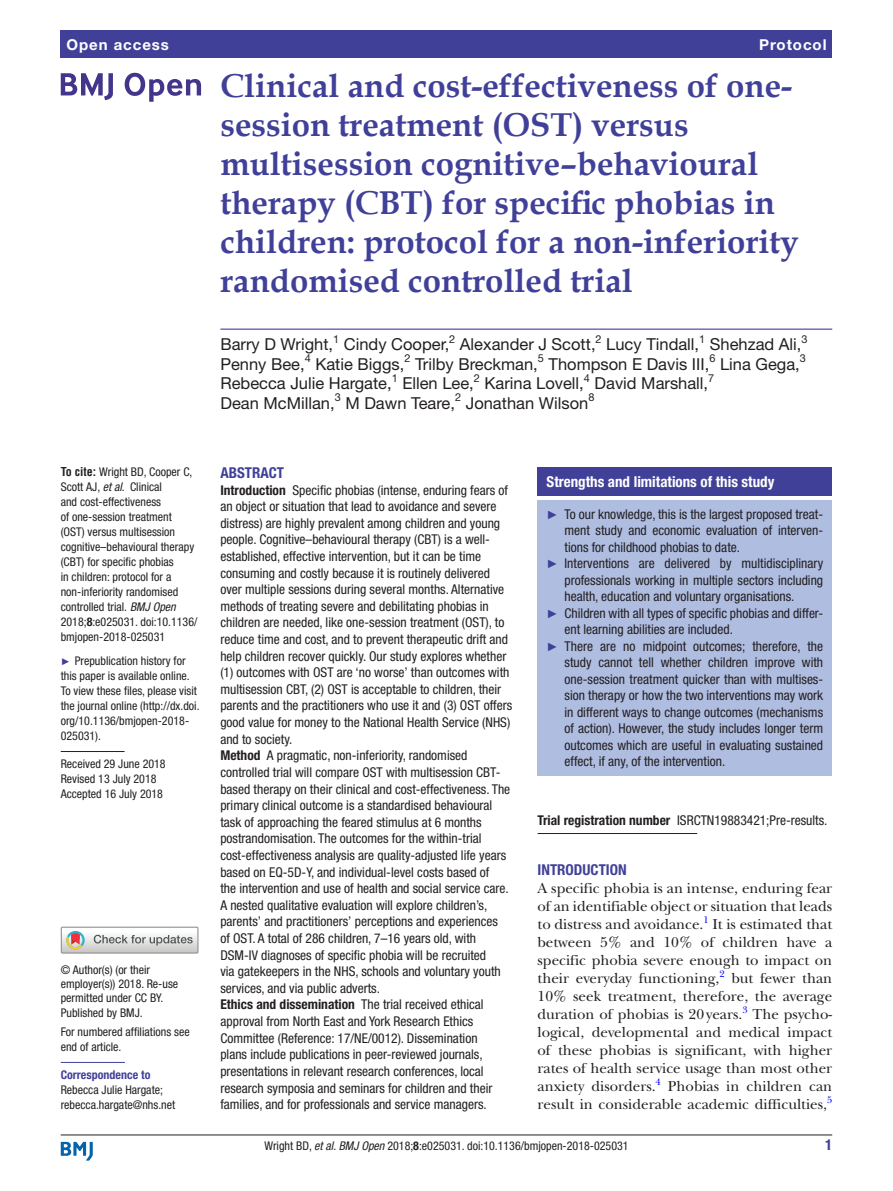
<style>
.page{position:relative;width:893px;height:1191px;background:#fff}
.page>*{position:absolute;margin:0;border:0;box-sizing:border-box;transform-origin:0 0}
.t1{font:700 33px/39px "Book Antiqua";color:#414099}
.t2{font:16.5px "Helvetica Neue LT Std";color:#231f20}
.t3{font:15px/18px "New Baskerville";color:#231f20;text-align:justify}
.t4{font:700 condensed 15px "Helvetica Neue LT Std";color:#fff}
.t5{font:700 condensed 15px "Helvetica Neue LT Std";color:#414099}
.t6{font:700 15px "Helvetica Neue LT Std";letter-spacing:.065em;color:#fff}
.t7{font:condensed 13.5px/16.6px "Helvetica Neue LT Std";color:#231f20}
.t8{font:condensed 12px/15px "Helvetica Neue LT Std";color:#231f20}
.t9{font:700 condensed 12px "Helvetica Neue LT Std";color:#414099}
.t10{font:10.95px "Helvetica Neue LT Std";color:#231f20}
.t11{font:9.9px "New Baskerville";color:#00f}
.s1{font-family:"Helvetica LT Std";font-weight:700}
.s2{font-style:italic}
.s3{font-weight:700}
.s4{font-family:"Arial";font-stretch:normal;font-size:9.75px;color:#414099}
.s5{font-family:"Arial";font-stretch:normal;font-size:12px;color:#414099}
</style>
<div class="page">
<hr style="left:61px;top:1134px;width:771px;height:1px;background:#231f20">
<svg style="left:61px;top:1141px;width:32px;height:19px"></svg>
<div style="left:61px;top:31px;width:771px;height:27px;background:#414099"></div>
<hr style="left:220px;top:328px;width:612px;height:2px;background:#414099">
<hr style="left:61px;top:751px;width:64px;height:1px;background:#231f20">
<hr style="left:61px;top:1062px;width:64px;height:1px;background:#414099">
<svg style="left:61px;top:73px;width:52px;height:27px"></svg>
<svg style="left:125px;top:73px;width:76px;height:29px"></svg>
<div style="left:61px;top:926px;width:138px;height:27px;border:1px solid #969090"></div>
<svg style="left:61px;top:927px;width:137px;height:26px"></svg>
<hr style="left:538px;top:833px;width:159px;height:1px;background:#231f20">
<div style="left:538px;top:467px;width:294px;height:29px;background:#414099"></div>
<div style="left:538px;top:500px;width:294px;height:275px;background:#afbde1"></div>
<p class="t6" style="left:66px;top:35px;width:104px">Open access</p>
<p class="t6" style="left:759px;top:35px;width:69px">Protocol</p>
<h1 class="t1" style="left:220px;top:66px;width:580px">Clinical and cost-effectiveness of one&shy;session treatment (OST) versus multisession cognitive–behavioural therapy (CBT) for specific phobias in children: protocol for a non-inferiority randomised controlled trial</h1>
<p class="t2" style="left:220px;top:335px;width:114px">Barry D Wright,</p>
<p class="t10" style="left:333px;top:332px;width:8px">1</p>
<p class="t2" style="left:344px;top:335px;width:107px">Cindy Cooper,</p>
<p class="t10" style="left:449px;top:332px;width:8px">2</p>
<p class="t2" style="left:460px;top:335px;width:137px">Alexander J Scott,</p>
<p class="t10" style="left:596px;top:332px;width:8px">2</p>
<p class="t2" style="left:606px;top:335px;width:94px">Lucy Tindall,</p>
<p class="t10" style="left:699px;top:332px;width:8px">1</p>
<p class="t2" style="left:710px;top:335px;width:93px">Shehzad Ali,</p>
<p class="t10" style="left:801px;top:332px;width:8px">3</p>
<p class="t2" style="left:220px;top:354px;width:86px">Penny Bee,</p>
<p class="t10" style="left:305px;top:352px;width:8px">4</p>
<p class="t2" style="left:315px;top:354px;width:90px">Katie Biggs,</p>
<p class="t10" style="left:404px;top:352px;width:8px">2</p>
<p class="t2" style="left:415px;top:354px;width:124px">Trilby Breckman,</p>
<p class="t10" style="left:538px;top:352px;width:8px">5</p>
<p class="t2" style="left:549px;top:354px;width:162px">Thompson E Davis III,</p>
<p class="t10" style="left:709px;top:352px;width:8px">6</p>
<p class="t2" style="left:720px;top:354px;width:81px">Lina Gega,</p>
<p class="t10" style="left:800px;top:352px;width:8px">3</p>
<p class="t2" style="left:220px;top:374px;width:173px">Rebecca Julie Hargate,</p>
<p class="t10" style="left:392px;top:371px;width:8px">1</p>
<p class="t2" style="left:402px;top:374px;width:73px">Ellen Lee,</p>
<p class="t10" style="left:474px;top:371px;width:8px">2</p>
<p class="t2" style="left:484px;top:374px;width:101px">Karina Lovell,</p>
<p class="t10" style="left:584px;top:371px;width:8px">4</p>
<p class="t2" style="left:594px;top:374px;width:115px">David Marshall,</p>
<p class="t10" style="left:708px;top:371px;width:8px">7</p>
<p class="t2" style="left:220px;top:393px;width:116px">Dean McMillan,</p>
<p class="t10" style="left:335px;top:391px;width:8px">3</p>
<p class="t2" style="left:345px;top:393px;width:111px">M Dawn Teare,</p>
<p class="t10" style="left:455px;top:391px;width:8px">2</p>
<p class="t2" style="left:466px;top:393px;width:124px">Jonathan Wilson</p>
<p class="t10" style="left:588px;top:391px;width:8px">8</p>
<p class="t8" style="left:61px;top:464px;width:138px"><span class="s1">To cite:</span> Wright BD, Cooper C,<br>Scott AJ, <span class="s2">et al</span>. Clinical<br>and cost-effectiveness<br>of one-session treatment (OST) versus multisession cognitive–behavioural therapy (CBT) for specific phobias<br>in children: protocol for a non-inferiority randomised controlled trial. <span class="s2">BMJ Open<br></span>2018;<span class="s3">8</span>:e025031. doi:10.1136/ bmjopen-2018-025031</p>
<p class="t8" style="left:61px;top:653px;width:140px"><span class="s4">►</span> Prepublication history for this paper is available online.<br>To view these files, please visit the journal online (http://dx.doi. org/10.1136/bmjopen-2018-<br>025031).</p>
<p class="t8" style="left:61px;top:756px;width:106px">Received 29 June 2018<br>Revised 13 July 2018<br>Accepted 16 July 2018</p>
<p class="t8" style="left:61px;top:962px;width:119px;line-height:14.4px">© Author(s) (or their employer(s)) 2018. Re-use permitted under CC BY.<br>Published by BMJ.</p>
<p class="t8" style="left:61px;top:1024px;width:130px">For numbered affiliations see end of article.</p>
<p class="t9" style="left:61px;top:1067px;width:91px">Correspondence to</p>
<p class="t8" style="left:61px;top:1082px;width:116px">Rebecca Julie Hargate; rebecca.hargate@nhs.net</p>
<p class="t5" style="left:220px;top:463px;width:65px">Abstract</p>
<p class="t7" style="left:220px;top:481px;width:293px"><span class="s3">Introduction</span> Specific phobias (intense, enduring fears of an object or situation that lead to avoidance and severe distress) are highly prevalent among children and young people. Cognitive–behavioural therapy (CBT) is a well&shy;established, effective intervention, but it can be time consuming and costly because it is routinely delivered over multiple sessions during several months. Alternative methods of treating severe and debilitating phobias in children are needed, like one-session treatment (OST), to reduce time and cost, and to prevent therapeutic drift and help children recover quickly. Our study explores whether (1) outcomes with OST are ‘no worse’ than outcomes with multisession CBT, (2) OST is acceptable to children, their parents and the practitioners who use it and (3) OST offers good value for money to the National Health Service (NHS) and to society.<br><span class="s3">Method</span> A pragmatic, non-inferiority, randomised controlled trial will compare OST with multisession CBT&shy;based therapy on their clinical and cost-effectiveness. The primary clinical outcome is a standardised behavioural task of approaching the feared stimulus at 6 months postrandomisation. The outcomes for the within-trial cost-effectiveness analysis are quality-adjusted life years based on EQ-5D-Y, and individual-level costs based of<br>the intervention and use of health and social service care.<br>A nested qualitative evaluation will explore children’s, parents’ and practitioners’ perceptions and experiences<br>of OST. A total of 286 children, 7–16 years old, with DSM-IV diagnoses of specific phobia will be recruited<br>via gatekeepers in the NHS, schools and voluntary youth services, and via public adverts.<br><span class="s3">Ethics and dissemination</span> The trial received ethical approval from North East and York Research Ethics Committee (Reference: 17/NE/0012). Dissemination<br>plans include publications in peer-reviewed journals, presentations in relevant research conferences, local research symposia and seminars for children and their families, and for professionals and service managers.</p>
<p class="t4" style="left:547px;top:472px;width:229px">Strengths and limitations of this study</p>
<p class="t7" style="left:547px;top:505px;width:278px"><span class="s5">►</span> To our knowledge, this is the largest proposed treat-</p>
<p class="t7" style="left:565px;top:522px;width:260px">ment study and economic evaluation of interven-</p>
<p class="t7" style="left:565px;top:538px;width:177px">tions for childhood phobias to date.</p>
<p class="t7" style="left:547px;top:555px;width:278px"><span class="s5">►</span> Interventions are delivered by multidisciplinary</p>
<p class="t7" style="left:565px;top:571px;width:260px">professionals working in multiple sectors including</p>
<p class="t7" style="left:565px;top:588px;width:231px">health, education and voluntary organisations.</p>
<p class="t7" style="left:547px;top:604px;width:278px"><span class="s5">►</span> Children with all types of specific phobias and differ-</p>
<p class="t7" style="left:565px;top:621px;width:170px">ent learning abilities are included.</p>
<p class="t7" style="left:547px;top:637px;width:278px"><span class="s5">►</span> There are no midpoint outcomes; therefore, the</p>
<p class="t7" style="left:565px;top:654px;width:260px">study cannot tell whether children improve with</p>
<p class="t7" style="left:565px;top:670px;width:260px">one-session treatment quicker than with multises-</p>
<p class="t7" style="left:565px;top:687px;width:260px">sion therapy or how the two interventions may work</p>
<p class="t7" style="left:565px;top:703px;width:260px">in different ways to change outcomes (mechanisms</p>
<p class="t7" style="left:565px;top:720px;width:260px">of action). However, the study includes longer term</p>
<p class="t7" style="left:565px;top:736px;width:260px">outcomes which are useful in evaluating sustained</p>
<p class="t7" style="left:565px;top:753px;width:162px">effect, if any, of the intervention.</p>
<p class="t7" style="left:538px;top:811px;width:291px"><span class="s3">Trial registration number</span> ISRCTN19883421;Pre-results.</p>
<p class="t5" style="left:538px;top:861px;width:91px">Introduction</p>
<p class="t3" style="left:538px;top:879px;width:296px">A specific phobia is an intense, enduring fear of an identifiable object or situation that leads to distress and avoidance.</p>
<p class="t11" style="left:703px;top:913px;width:7px">1</p>
<p class="t3" style="left:538px;top:915px;width:296px;text-indent:175px">It is estimated that between 5% and 10% of children have a specific phobia severe enough to impact on their everyday functioning,</p>
<p class="t11" style="left:719px;top:967px;width:7px">2</p>
<p class="t3" style="left:538px;top:969px;width:296px;text-indent:194px">but fewer than 10% seek treatment, therefore, the average duration of phobias is 20years.<sup>3</sup> The psycho&shy;logical, developmental and medical impact of these phobias is significant, with higher rates of health service usage than most other anxiety disorders.</p>
<p class="t11" style="left:656px;top:1075px;width:7px">4</p>
<p class="t3" style="left:538px;top:1077px;width:296px;text-indent:130px">Phobias in children can result in considerable academic difficulties,</p>
<p class="t11" style="left:827px;top:1093px;width:7px">5</p>
<p class="t8" style="left:264px;top:1137px;width:366px">Wright BD, <span class="s2">et al</span>. <span class="s2">BMJ Open</span> 2018;<span class="s3">8</span>:e025031. doi:10.1136/bmjopen-2018-025031</p>
<p class="t5" style="left:825px;top:1135px;width:9px">1</p>
</div>
